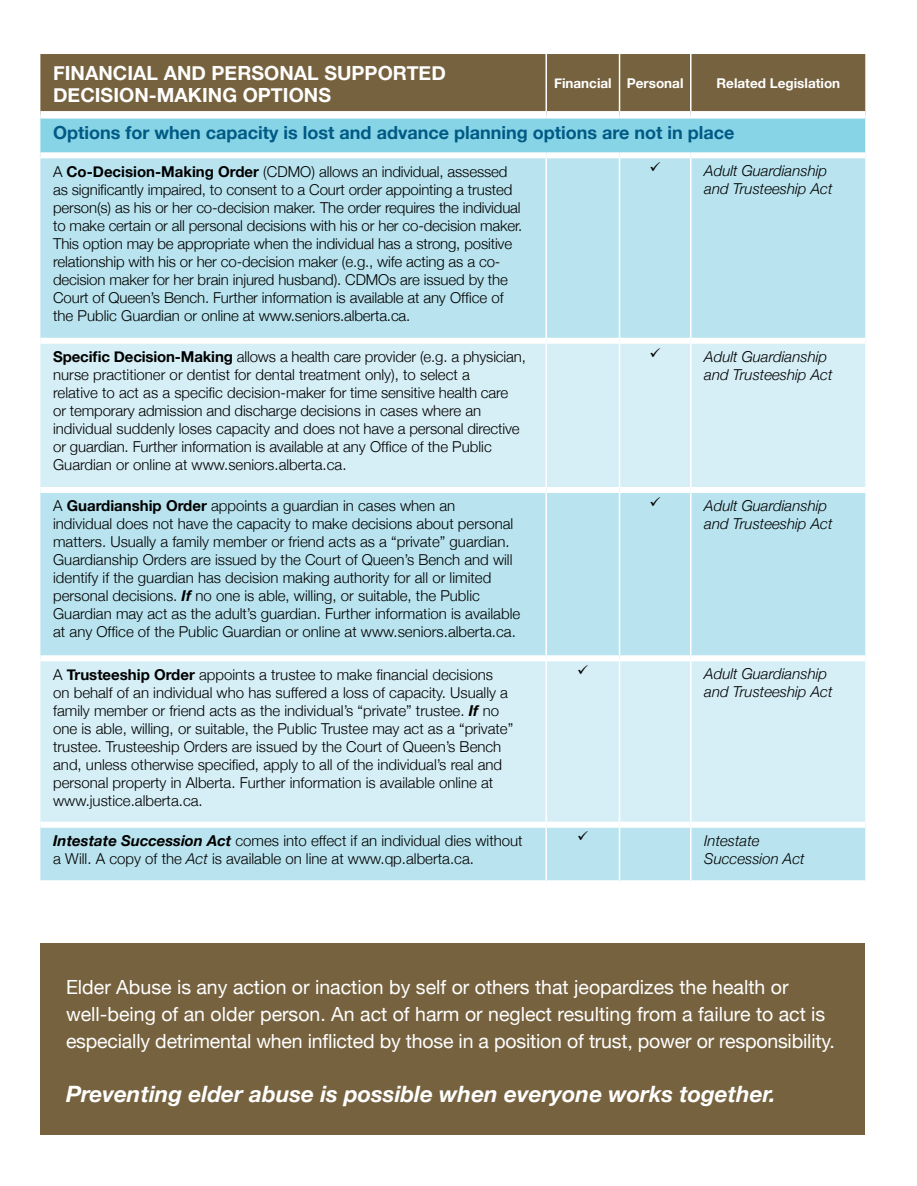
<style>
.page{position:relative;width:917px;height:1186px;background:#fff}
.page>*{position:absolute;margin:0;border:0;box-sizing:border-box;transform-origin:0 0}
.t1{font:italic 700 22.5px "Helvetica Neue";color:#fff}
.t2{font:19.5px/27px "Helvetica Neue";color:#fff}
.t3{font:700 19.5px/22.5px "Helvetica Neue";color:#fff}
.t4{font:700 18px "Helvetica Neue";color:#005a84}
.t5{font:300 15px/18px "Helvetica Neue";color:#000}
.t6{font:italic 300 15px/18px "Helvetica Neue";color:#000}
.t7{font:700 13.5px "Helvetica Neue";color:#fff}
.s1{font-weight:700}
.s2{font-weight:700;font-style:italic}
.s3{font-style:italic}
</style>
<div class="page">
<div style="left:40px;top:54px;width:825px;height:57px;background:#76623e"></div>
<div style="left:40px;top:115px;width:825px;height:40px;background:#87d4e7"></div>
<div style="left:40px;top:158px;width:825px;height:722px;background:#b9e4ef"></div>
<svg style="left:40px;top:344px;width:825px;height:477px;background:#ccebf4"></svg>
<hr style="left:545px;top:54px;width:2px;height:57px;background:#fff">
<hr style="left:618px;top:54px;width:2px;height:57px;background:#fff">
<hr style="left:690px;top:54px;width:1px;height:57px;background:#fff">
<hr style="left:545px;top:158px;width:2px;height:180px;background:#fff">
<hr style="left:618px;top:158px;width:2px;height:180px;background:#fff">
<hr style="left:690px;top:158px;width:1px;height:180px;background:#fff">
<hr style="left:545px;top:344px;width:2px;height:143px;background:#fff">
<hr style="left:618px;top:344px;width:2px;height:143px;background:#fff">
<hr style="left:690px;top:344px;width:1px;height:143px;background:#fff">
<hr style="left:618px;top:493px;width:2px;height:162px;background:#fff">
<hr style="left:690px;top:493px;width:1px;height:162px;background:#fff">
<hr style="left:545px;top:493px;width:2px;height:162px;background:#fff">
<hr style="left:545px;top:827px;width:2px;height:53px;background:#fff">
<hr style="left:618px;top:827px;width:2px;height:53px;background:#fff">
<hr style="left:690px;top:827px;width:1px;height:53px;background:#fff">
<hr style="left:545px;top:661px;width:2px;height:160px;background:#fff">
<hr style="left:618px;top:661px;width:2px;height:160px;background:#fff">
<hr style="left:690px;top:661px;width:1px;height:160px;background:#fff">
<div style="left:40px;top:152px;width:506px;height:6px;background:#fff"></div>
<div style="left:40px;top:338px;width:506px;height:6px;background:#fff"></div>
<div style="left:546px;top:338px;width:73px;height:6px;background:#fff"></div>
<div style="left:619px;top:338px;width:71px;height:6px;background:#fff"></div>
<div style="left:690px;top:338px;width:175px;height:6px;background:#fff"></div>
<div style="left:40px;top:487px;width:506px;height:6px;background:#fff"></div>
<div style="left:546px;top:487px;width:73px;height:6px;background:#fff"></div>
<div style="left:619px;top:487px;width:71px;height:6px;background:#fff"></div>
<div style="left:690px;top:487px;width:175px;height:6px;background:#fff"></div>
<div style="left:40px;top:655px;width:506px;height:6px;background:#fff"></div>
<div style="left:546px;top:655px;width:73px;height:6px;background:#fff"></div>
<div style="left:619px;top:655px;width:71px;height:6px;background:#fff"></div>
<div style="left:690px;top:655px;width:175px;height:6px;background:#fff"></div>
<div style="left:40px;top:821px;width:506px;height:6px;background:#fff"></div>
<div style="left:546px;top:821px;width:73px;height:6px;background:#fff"></div>
<div style="left:619px;top:821px;width:71px;height:6px;background:#fff"></div>
<div style="left:690px;top:821px;width:175px;height:6px;background:#fff"></div>
<div style="left:546px;top:111px;width:73px;height:7px;background:#fff"></div>
<div style="left:619px;top:111px;width:71px;height:7px;background:#fff"></div>
<div style="left:690px;top:111px;width:175px;height:7px;background:#fff"></div>
<div style="left:546px;top:152px;width:73px;height:6px;background:#fff"></div>
<div style="left:619px;top:152px;width:71px;height:6px;background:#fff"></div>
<div style="left:690px;top:152px;width:175px;height:6px;background:#fff"></div>
<div style="left:40px;top:111px;width:506px;height:7px;background:#fff"></div>
<div style="left:40px;top:942px;width:824px;height:192px;background:#76623e"></div>
<svg style="left:650px;top:162px;width:10px;height:9px"></svg>
<svg style="left:650px;top:347px;width:10px;height:10px"></svg>
<svg style="left:650px;top:496px;width:10px;height:10px"></svg>
<svg style="left:578px;top:665px;width:10px;height:9px"></svg>
<svg style="left:578px;top:831px;width:10px;height:9px"></svg>
<h2 class="t3" style="left:53px;top:61px;width:379px">Financial and personal supported dec</h2>
<p class="t7" style="left:554px;top:74px;width:131px">Financial Personal</p>
<p class="t7" style="left:716px;top:74px;width:125px">Related Legislation</p>
<p class="t4" style="left:53px;top:121px;width:682px">Options for when capacity is lost and advance planning options are not in place</p>
<p class="t5" style="left:53px;top:162px;width:470px">A <span class="s1">Co-Decision-Making Order</span> (CDMO) allows an individual, assessed as significantly impaired, to consent to a Court order appointing a trusted person(s) as his or her co-decision maker. The order requires the individual to make certain or all personal decisions with his or her co-decision maker.<br>This option may be appropriate when the individual has a strong, positive relationship with his or her co-decision maker (e.g., wife acting as a co&shy;decision maker for her brain injured husband). CDMOs are issued by the Court of Queen’s Bench. Further information is available at any Office of the Public Guardian or online at www.seniors.alberta.ca.</p>
<p class="t6" style="left:704px;top:162px;width:130px">Adult Guardianship and Trusteeship Act</p>
<p class="t5" style="left:53px;top:347px;width:474px"><span class="s1">Specific Decision-Making</span> allows a health care provider (e.g. a physician, nurse practitioner or dentist for dental treatment only), to select a<br>relative to act as a specific decision-maker for time sensitive health care<br>or temporary admission and discharge decisions in cases where an individual suddenly loses capacity and does not have a personal directive or guardian. Further information is available at any Office of the Public Guardian or online at www.seniors.alberta.ca.</p>
<p class="t6" style="left:704px;top:347px;width:130px">Adult Guardianship and Trusteeship Act</p>
<p class="t5" style="left:53px;top:496px;width:468px">A <span class="s1">Guardianship Order</span> appoints a guardian in cases when an<br>individual does not have the capacity to make decisions about personal matters. Usually a family member or friend acts as a “private” guardian.<br>Guardianship Orders are issued by the Court of Queen’s Bench and will identify if the guardian has decision making authority for all or limited personal decisions. <span class="s2">If</span> no one is able, willing, or suitable, the Public Guardian may act as the adult’s guardian. Further information is available at any Office of the Public Guardian or online at www.seniors.alberta.ca.</p>
<p class="t6" style="left:704px;top:496px;width:130px">Adult Guardianship and Trusteeship Act</p>
<p class="t5" style="left:53px;top:665px;width:461px">A <span class="s1">Trusteeship Order</span> appoints a trustee to make financial decisions<br>on behalf of an individual who has suffered a loss of capacity. Usually a family member or friend acts as the individual’s “private” trustee. <span class="s2">If</span> no one is able, willing, or suitable, the Public Trustee may act as a “private” trustee. Trusteeship Orders are issued by the Court of Queen’s Bench and, unless otherwise specified, apply to all of the individual’s real and personal property in Alberta. Further information is available online at www.justice.alberta.ca.</p>
<p class="t6" style="left:704px;top:664px;width:130px">Adult Guardianship and Trusteeship Act</p>
<p class="t5" style="left:53px;top:831px;width:471px"><span class="s2">Intestate Succession Act</span> comes into effect if an individual dies without a Will. A copy of the <span class="s3">Act</span> is available on line at www.qp.alberta.ca.</p>
<p class="t6" style="left:704px;top:831px;width:102px">Intestate<br>Succession Act</p>
<h2 class="t3" style="left:95px;top:84px;width:235px">ision-making options</h2>
<p class="t2" style="left:66px;top:973px;width:770px">Elder Abuse is any action or inaction by self or others that jeopardizes the health or well-being of an older person. An act of harm or neglect resulting from a failure to act is especially detrimental when inflicted by those in a position of trust, power or responsibility.</p>
<h1 class="t1" style="left:66px;top:1080px;width:711px">Preventing elder abuse is possible when everyone works together.</h1>
</div>
